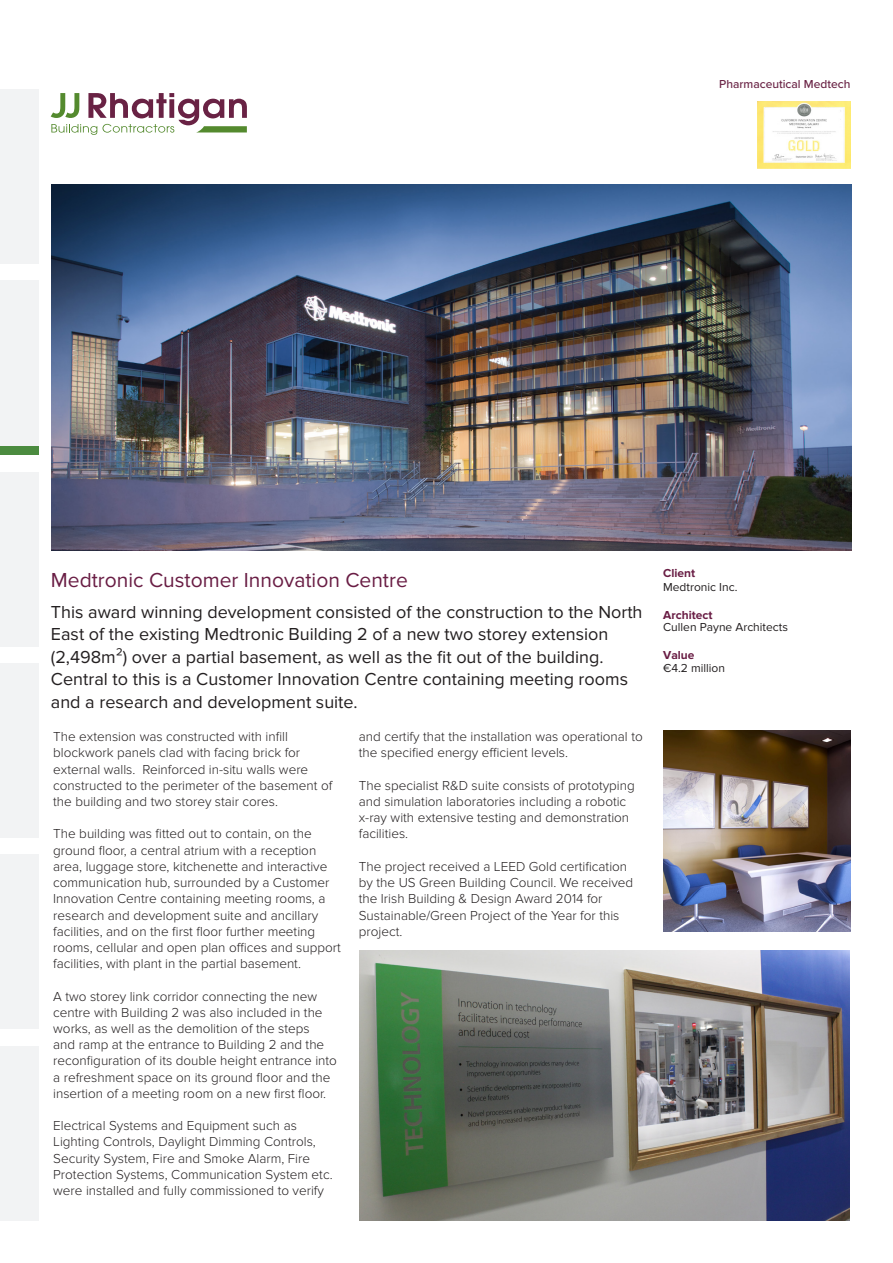
<style>
.page{position:relative;width:893px;height:1263px;background:#fff}
.page>*{position:absolute;margin:0;border:0;box-sizing:border-box;transform-origin:0 0}
.t1{font:21px "Proxima Nova";color:#691d44}
.t2{font:18px/22.5px "Proxima Nova";color:#231f20}
.Small_Body_Text{font:300 13.5px/16.2px "Proxima Nova";color:#231f20}
.Small_Body_Text-2{font:12px/12.6px "Proxima Nova";color:#231f20}
.t3{font:500 12px "Proxima Nova";color:#692244}
.s1{font-weight:700;color:#691d44}
</style>
<div class="page">
<div style="left:0;top:89px;width:38px;height:175px;background:#f2f3f4"></div>
<div style="left:0;top:281px;width:38px;height:174px;background:#f2f3f4"></div>
<div style="left:0;top:472px;width:38px;height:174px;background:#f2f3f4"></div>
<div style="left:0;top:663px;width:38px;height:175px;background:#f2f3f4"></div>
<div style="left:0;top:855px;width:38px;height:174px;background:#f2f3f4"></div>
<div style="left:0;top:1046px;width:38px;height:174px;background:#f2f3f4"></div>
<div style="left:0;top:446px;width:38px;height:8px;background:#4b8b3f"></div>
<svg style="left:51px;top:93px;width:196px;height:42px"></svg>
<img style="left:52px;top:185px;width:799px;height:365px">
<img style="left:663px;top:731px;width:187px;height:200px">
<img style="left:360px;top:951px;width:490px;height:269px">
<img style="left:757px;top:102px;width:93px;height:66px">
<p class="t3" style="left:719px;top:75px;width:133px">Pharmaceutical Medtech</p>
<p class="t1" style="left:51px;top:567px;width:358px">Medtronic Customer Innovation Centre</p>
<p class="t2" style="left:51px;top:601px;width:593px">This award winning development consisted of the construction to the North East of the existing Medtronic Building 2 of a new two storey extension (2,498m²) over a partial basement, as well as the fit out of the building.<br>Central to this is a Customer Innovation Centre containing meeting rooms and a research and development suite.</p>
<p class="Small_Body_Text" style="left:53px;top:729px;width:281px">The extension was constructed with infill blockwork panels clad with facing brick for external walls. Reinforced in-situ walls were constructed to the perimeter of the basement of the building and two storey stair cores.</p>
<p class="Small_Body_Text" style="left:53px;top:826px;width:289px">The building was fitted out to contain, on the ground floor, a central atrium with a reception area, luggage store, kitchenette and interactive communication hub, surrounded by a Customer Innovation Centre containing meeting rooms, a research and development suite and ancillary facilities, and on the first floor further meeting rooms, cellular and open plan offices and support facilities, with plant in the partial basement.</p>
<p class="Small_Body_Text" style="left:53px;top:988px;width:285px">A two storey link corridor connecting the new centre with Building 2 was also included in the works, as well as the demolition of the steps<br>and ramp at the entrance to Building 2 and the reconfiguration of its double height entrance into a refreshment space on its ground floor and the insertion of a meeting room on a new first floor.</p>
<p class="Small_Body_Text" style="left:53px;top:1118px;width:281px">Electrical Systems and Equipment such as Lighting Controls, Daylight Dimming Controls, Security System, Fire and Smoke Alarm, Fire Protection Systems, Communication System etc. were installed and fully commissioned to verify</p>
<p class="Small_Body_Text" style="left:359px;top:729px;width:285px">and certify that the installation was operational to the specified energy efficient levels.</p>
<p class="Small_Body_Text" style="left:359px;top:777px;width:277px">The specialist R&amp;D suite consists of prototyping and simulation laboratories including a robotic x-ray with extensive testing and demonstration facilities.</p>
<p class="Small_Body_Text" style="left:359px;top:858px;width:276px">The project received a LEED Gold certification by the US Green Building Council. We received the Irish Building &amp; Design Award 2014 for Sustainable/Green Project of the Year for this project.</p>
<p class="Small_Body_Text-2" style="left:663px;top:566px;width:76px;line-height:13.5px"><span class="s1">Client<br></span>Medtronic Inc.</p>
<p class="Small_Body_Text-2" style="left:663px;top:608px;width:126px"><span class="s1">Architect<br></span>Cullen Payne Architects</p>
<p class="Small_Body_Text-2" style="left:663px;top:649px;width:63px"><span class="s1">Value<br></span>€4.2 million</p>
</div>
